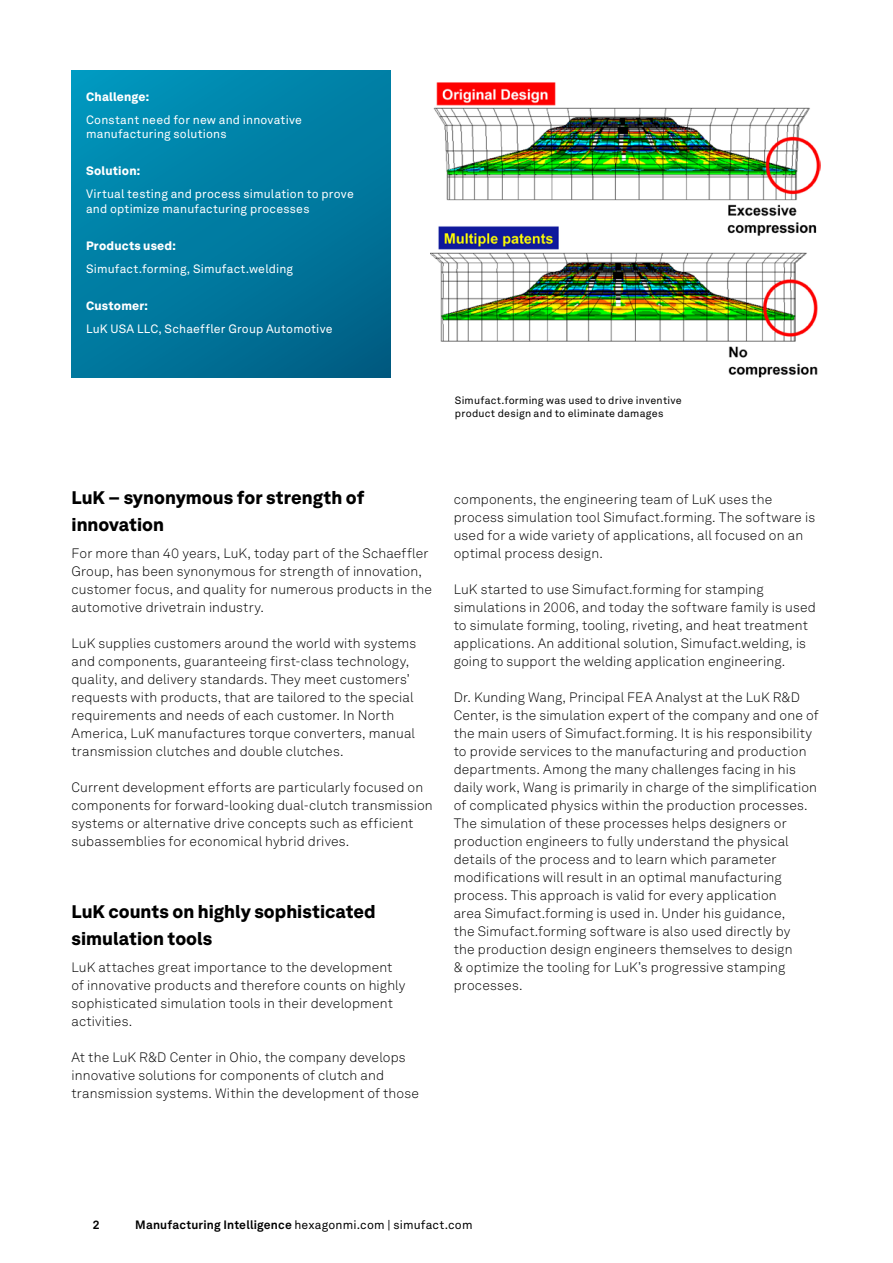
<style>
.page{position:relative;width:893px;height:1263px;background:#fff}
.page>*{position:absolute;margin:0;border:0;box-sizing:border-box;transform-origin:0 0}
.t1{font:900 18px/27px "Hexagon Akkurat";color:#000}
.t2{font:300 13.5px/18px "Hexagon Akkurat";letter-spacing:.01em;color:#000}
.t3{font:12px/14.4px "Hexagon Akkurat";letter-spacing:.015em;color:#fff}
.t4{font:12px "Hexagon Akkurat";letter-spacing:.015em;color:#000}
.t5{font:900 12px "Hexagon Akkurat";letter-spacing:.02em;color:#fff}
.t6{font:700 12px "Hexagon Akkurat";color:#000}
.t7{font:10.5px/12.6px "Hexagon Akkurat";letter-spacing:.02em;color:#000}
.s1{font-weight:700}
</style>
<div class="page">
<img style="left:430px;top:82px;width:391px;height:296px">
<div style="left:72px;top:70px;width:318px;height:308px;background:linear-gradient(to bottom,#008cb2,#006a90)"></div>
<p class="t5" style="left:86px;top:87px;width:65px">Challenge:</p>
<p class="t3" style="left:86px;top:112px;width:217px">Constant need for new and innovative manufacturing solutions</p>
<p class="t5" style="left:86px;top:162px;width:56px">Solution:</p>
<p class="t3" style="left:86px;top:186px;width:269px">Virtual testing and process simulation to prove and optimize manufacturing processes</p>
<p class="t5" style="left:86px;top:236px;width:91px">Products used:</p>
<p class="t3" style="left:86px;top:261px;width:209px">Simufact.forming, Simufact.welding</p>
<p class="t5" style="left:86px;top:297px;width:64px">Customer:</p>
<p class="t3" style="left:86px;top:321px;width:248px">LuK USA LLC, Schaeffler Group Automotive</p>
<p class="t7" style="left:455px;top:394px;width:228px">Simufact.forming was used to drive inventive product design and to eliminate damages</p>
<h1 class="t1" style="left:72px;top:482px;width:294px">LuK – synonymous for strength of innovation</h1>
<p class="t2" style="left:72px;top:543px;width:362px">For more than 40 years, LuK, today part of the Schaeffler Group, has been synonymous for strength of innovation, customer focus, and quality for numerous products in the automotive drivetrain industry.</p>
<p class="t2" style="left:72px;top:633px;width:346px">LuK supplies customers around the world with systems and components, guaranteeing first-class technology, quality, and delivery standards. They meet customers’ requests with products, that are tailored to the special requirements and needs of each customer. In North America, LuK manufactures torque converters, manual transmission clutches and double clutches.</p>
<p class="t2" style="left:72px;top:777px;width:363px">Current development efforts are particularly focused on components for forward-looking dual-clutch transmission systems or alternative drive concepts such as efficient subassemblies for economical hybrid drives.</p>
<h1 class="t1" style="left:72px;top:896px;width:306px">LuK counts on highly sophisticated simulation tools</h1>
<p class="t2" style="left:72px;top:957px;width:335px">LuK attaches great importance to the development of innovative products and therefore counts on highly sophisticated simulation tools in their development activities.</p>
<p class="t2" style="left:72px;top:1047px;width:349px">At the LuK R&amp;D Center in Ohio, the company develops innovative solutions for components of clutch and transmission systems. Within the development of those</p>
<p class="t2" style="left:454px;top:489px;width:363px">components, the engineering team of LuK uses the process simulation tool Simufact.forming. The software is used for a wide variety of applications, all focused on an optimal process design.</p>
<p class="t2" style="left:454px;top:579px;width:364px">LuK started to use Simufact.forming for stamping simulations in 2006, and today the software family is used to simulate forming, tooling, riveting, and heat treatment applications. An additional solution, Simufact.welding, is going to support the welding application engineering.</p>
<p class="t2" style="left:454px;top:687px;width:366px">Dr. Kunding Wang, Principal FEA Analyst at the LuK R&amp;D Center, is the simulation expert of the company and one of the main users of Simufact.forming. It is his responsibility to provide services to the manufacturing and production departments. Among the many challenges facing in his daily work, Wang is primarily in charge of the simplification of complicated physics within the production processes.<br>The simulation of these processes helps designers or production engineers to fully understand the physical details of the process and to learn which parameter modifications will result in an optimal manufacturing process. This approach is valid for every application<br>area Simufact.forming is used in. Under his guidance,<br>the Simufact.forming software is also used directly by<br>the production design engineers themselves to design<br>&amp; optimize the tooling for LuK’s progressive stamping processes.</p>
<p class="t6" style="left:93px;top:1215px;width:8px">2</p>
<p class="t4" style="left:135px;top:1216px;width:339px"><span class="s1">Manufacturing Intelligence</span> hexagonmi.com | simufact.com</p>
</div>
